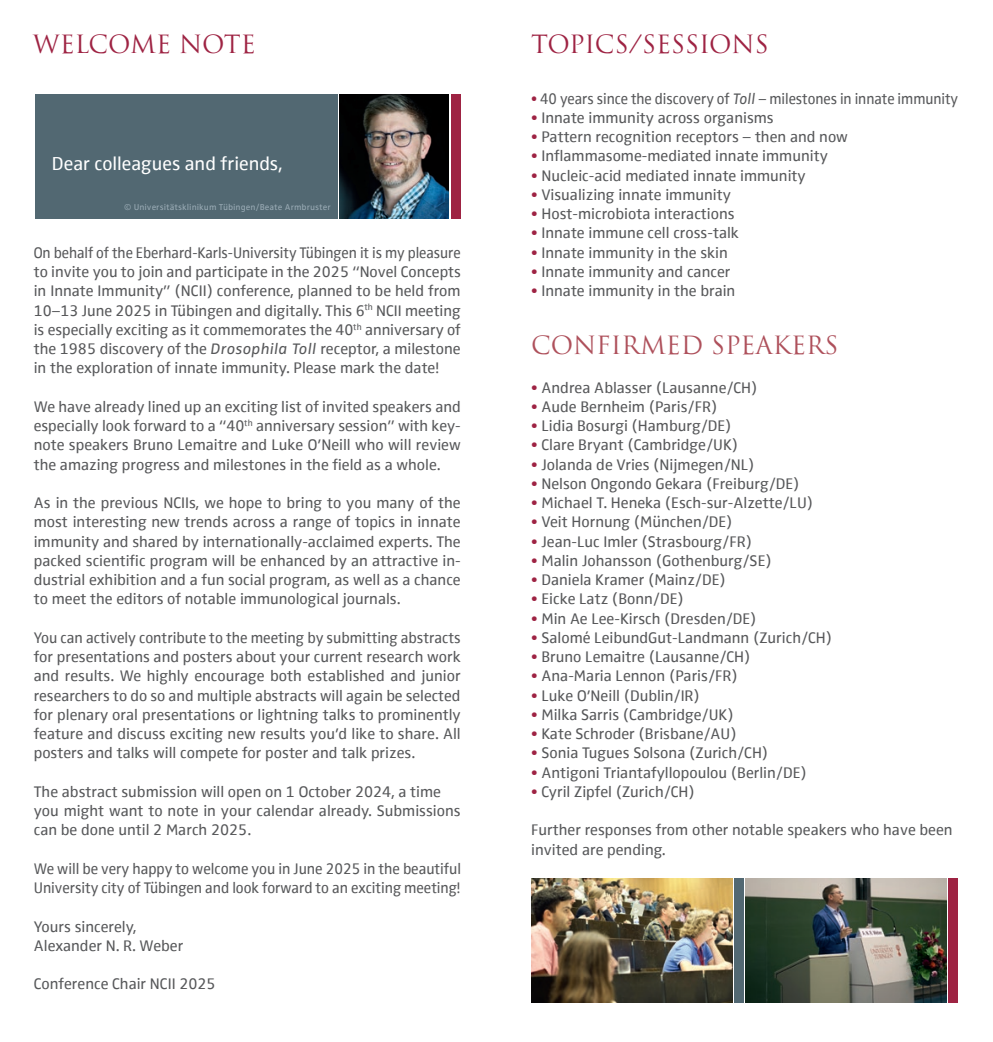
<style>
.page{position:relative;width:993px;height:1042px;background:#fff}
.page>*{position:absolute;margin:0;border:0;box-sizing:border-box;transform-origin:0 0}
.t1{font:24.5px "Trajan";color:#9e2343}
.t2{font:24.5px "Trajan";color:#ae505b}
.t3{font:19.25px "Zwo Offc";color:#fff}
.t4{font:15.75px/19.2px "Zwo Offc";color:#57585a}
.t5{font:15.75px/19.2px "Zwo Offc";color:#57585a;text-align:justify;scale:.93 1}
.t6{font:15.75px/19.2px "Zwo Offc";color:#57585a;text-align:justify;scale:.96 1}
.t7{font:15.75px/19.2px "Zwo Offc";color:#57585a;scale:.95 1}
.t8{font:8.75px "Zwo Corr OT";color:#9bacb6}
.s1{font-family:"Zwo Corr OT";font-style:italic}
.s2{color:#9e2343}
</style>
<div class="page">
<div style="left:35px;top:94px;width:302px;height:124px;background:#526872"></div>
<img style="left:339px;top:94px;width:109px;height:124px">
<div style="left:450px;top:94px;width:10px;height:124px;background:#9e2343"></div>
<div style="left:733px;top:878px;width:10px;height:124px;background:#526872"></div>
<div style="left:947px;top:878px;width:10px;height:124px;background:#9e2343"></div>
<img style="left:531px;top:878px;width:201px;height:124px">
<img style="left:745px;top:878px;width:201px;height:124px">
<h1 class="t1" style="left:33px;top:29px;width:224px">WELCOME NOTE</h1>
<p class="t3" style="left:52px;top:153px;width:232px">Dear colleagues and friends,</p>
<p class="t8" style="left:124px;top:202px;width:208px">© Universitätsklinikum Tübingen/Beate Armbruster</p>
<p class="t5" style="left:34px;top:243px;width:460px">On behalf of the Eberhard-Karls-University Tübingen it is my pleasure to invite you to join and participate in the 2025 “Novel Concepts in Innate Immunity” (NCII) conference, planned to be held from 10–13 June 2025 in Tübingen and digitally. This 6<sup>th</sup> NCII meeting is especially exciting as it commemorates the 40<sup>th</sup> anniversary of the 1985 discovery of the <span class="s1">Drosophila Toll</span> receptor, a milestone in the exploration of innate immunity. Please mark the date!</p>
<p class="t4" style="left:34px;top:397px;width:428px;text-align:justify">We have already lined up an exciting list of invited speakers and especially look forward to a “40<sup>th</sup> anniversary session” with key&shy;note speakers Bruno Lemaitre and Luke O’Neill who will review the amazing progress and milestones in the field as a whole.</p>
<p class="t4" style="left:34px;top:493px;width:428px;text-align:justify">As in the previous NCIIs, we hope to bring to you many of the most interesting new trends across a range of topics in innate immunity and shared by internationally-acclaimed experts. The packed scientific program will be enhanced by an attractive in&shy;dustrial exhibition and a fun social program, as well as a chance to meet the editors of notable immunological journals.</p>
<p class="t6" style="left:34px;top:628px;width:446px">You can actively contribute to the meeting by submitting abstracts for presentations and posters about your current research work and results. We highly encourage both established and junior researchers to do so and multiple abstracts will again be selected for plenary oral presentations or lightning talks to prominently feature and discuss exciting new results you’d like to share. All posters and talks will compete for poster and talk prizes.</p>
<p class="t4" style="left:34px;top:782px;width:428px">The abstract submission will open on 1 October 2024, a time you might want to note in your calendar already. Submissions can be done until 2 March 2025.</p>
<p class="t7" style="left:34px;top:859px;width:451px">We will be very happy to welcome you in June 2025 in the beautiful<br>University city of Tübingen and look forward to an exciting meeting!</p>
<p class="t4" style="left:34px;top:917px;width:151px">Yours sincerely,<br>Alexander N. R. Weber</p>
<p class="t4" style="left:34px;top:975px;width:183px">Conference Chair NCII 2025</p>
<h1 class="t1" style="left:531px;top:29px;width:239px">TOPICS/SESSIONS</h1>
<p class="t5" style="left:531px;top:89px;width:460px"><span class="s2">•</span> 40 years since the discovery of <span class="s1">Toll</span> – milestones in innate immunity</p>
<p class="t4" style="left:531px;top:108px;width:244px"><span class="s2">•</span> Innate immunity across organisms</p>
<p class="t4" style="left:531px;top:128px;width:318px"><span class="s2">•</span> Pattern recognition receptors – then and now</p>
<p class="t4" style="left:531px;top:147px;width:298px"><span class="s2">•</span> Inflammasome-mediated innate immunity</p>
<p class="t4" style="left:531px;top:166px;width:276px"><span class="s2">•</span> Nucleic-acid mediated innate immunity</p>
<p class="t4" style="left:531px;top:185px;width:201px"><span class="s2">•</span> Visualizing innate immunity</p>
<p class="t4" style="left:531px;top:205px;width:205px"><span class="s2">•</span> Host-microbiota interactions</p>
<p class="t4" style="left:531px;top:224px;width:209px"><span class="s2">•</span> Innate immune cell cross-talk</p>
<p class="t4" style="left:531px;top:243px;width:198px"><span class="s2">•</span> Innate immunity in the skin</p>
<p class="t4" style="left:531px;top:262px;width:201px"><span class="s2">•</span> Innate immunity and cancer</p>
<p class="t4" style="left:531px;top:282px;width:205px"><span class="s2">•</span> Innate immunity in the brain</p>
<h1 class="t2" style="left:531px;top:330px;width:308px">CONFIRMED SPEAKERS</h1>
<p class="t4" style="left:531px;top:378px;width:228px"><span class="s2">•</span> Andrea Ablasser (Lausanne/CH)</p>
<p class="t4" style="left:531px;top:397px;width:187px"><span class="s2">•</span> Aude Bernheim (Paris/FR)</p>
<p class="t4" style="left:531px;top:416px;width:202px"><span class="s2">•</span> Lidia Bosurgi (Hamburg/DE)</p>
<p class="t4" style="left:531px;top:436px;width:208px"><span class="s2">•</span> Clare Bryant (Cambridge/UK)</p>
<p class="t4" style="left:531px;top:455px;width:225px"><span class="s2">•</span> Jolanda de Vries (Nijmegen/NL)</p>
<p class="t4" style="left:531px;top:474px;width:270px"><span class="s2">•</span> Nelson Ongondo Gekara (Freiburg/DE)</p>
<p class="t4" style="left:531px;top:493px;width:283px"><span class="s2">•</span> Michael T. Heneka (Esch-sur-Alzette/LU)</p>
<p class="t4" style="left:531px;top:513px;width:203px"><span class="s2">•</span> Veit Hornung (München/DE)</p>
<p class="t4" style="left:531px;top:532px;width:222px"><span class="s2">•</span> Jean-Luc Imler (Strasbourg/FR)</p>
<p class="t4" style="left:531px;top:551px;width:242px"><span class="s2">•</span> Malin Johansson (Gothenburg/SE)</p>
<p class="t4" style="left:531px;top:570px;width:196px"><span class="s2">•</span> Daniela Kramer (Mainz/DE)</p>
<p class="t4" style="left:531px;top:590px;width:154px"><span class="s2">•</span> Eicke Latz (Bonn/DE)</p>
<p class="t4" style="left:531px;top:609px;width:227px"><span class="s2">•</span> Min Ae Lee-Kirsch (Dresden/DE)</p>
<p class="t4" style="left:531px;top:628px;width:302px"><span class="s2">•</span> Salomé LeibundGut-Landmann (Zurich/CH)</p>
<p class="t4" style="left:531px;top:647px;width:221px"><span class="s2">•</span> Bruno Lemaitre (Lausanne/CH)</p>
<p class="t4" style="left:531px;top:667px;width:208px"><span class="s2">•</span> Ana-Maria Lennon (Paris/FR)</p>
<p class="t4" style="left:531px;top:686px;width:170px"><span class="s2">•</span> Luke O’Neill (Dublin/IR)</p>
<p class="t4" style="left:531px;top:705px;width:204px"><span class="s2">•</span> Milka Sarris (Cambridge/UK)</p>
<p class="t4" style="left:531px;top:724px;width:207px"><span class="s2">•</span> Kate Schroder (Brisbane/AU)</p>
<p class="t4" style="left:531px;top:744px;width:238px"><span class="s2">•</span> Sonia Tugues Solsona (Zurich/CH)</p>
<p class="t4" style="left:531px;top:763px;width:277px"><span class="s2">•</span> Antigoni Triantafyllopoulou (Berlin/DE)</p>
<p class="t4" style="left:531px;top:782px;width:165px"><span class="s2">•</span> Cyril Zipfel (Zurich/CH)</p>
<p class="t4" style="left:531px;top:821px;width:423px">Further responses from other notable speakers who have been invited are pending.</p>
</div>
